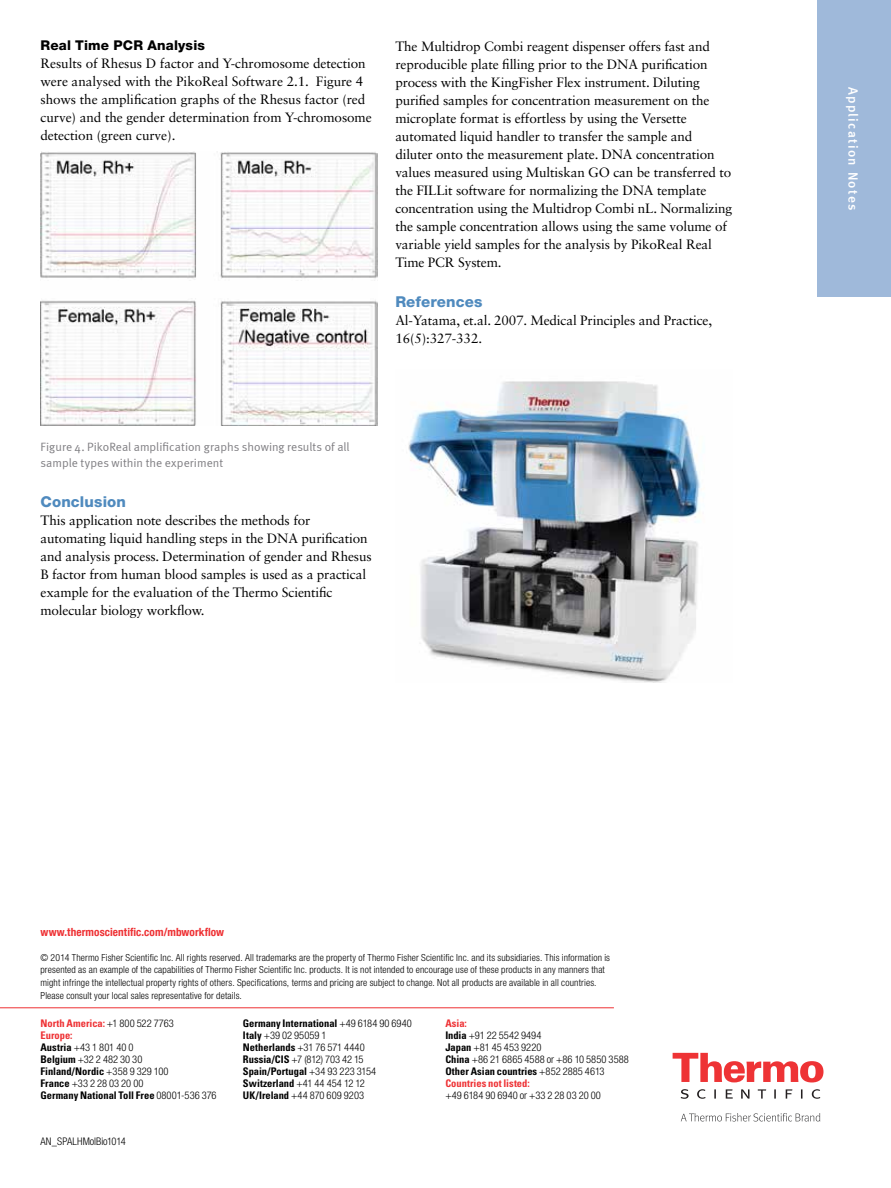
<style>
.page{position:relative;width:891px;height:1188px;background:#fff}
.page>*{position:absolute;margin:0;border:0;box-sizing:border-box;transform-origin:0 0}
.t1{font:800 15px "Helvetica Neue LT Std";letter-spacing:.01em;color:#4f8abe}
.t2{font:13.5px/18px "Sabon LT Std";letter-spacing:-.01em;color:#000}
.t3{font:800 13.5px "Helvetica Neue LT Std";letter-spacing:.015em;color:#000}
.t4{font:500 13.5px "Meta";letter-spacing:.1em;color:#fff}
.t5{font:12px/16.5px "Meta Normal";color:#807f83}
.t6{font:700 condensed 11.25px "Helvetica Neue LT Com";letter-spacing:.01em;color:#ee3134}
.t7{font:300 condensed 10.5px/12px "Helvetica Neue LT Std";letter-spacing:.005em;color:#000}
.t8{font:700 condensed 10.5px/12px "Univers LT Std";letter-spacing:-.005em;color:#000}
.t9{font:700 condensed 10.5px/12px "Univers LT Std";color:#ee3134}
.t10{font:300 condensed 9.75px/12.8px "Helvetica Neue LT Std";letter-spacing:.015em;color:#000}
.s1{font-family:"Helvetica Neue LT Std";font-weight:300;color:#000}
.s2{font-family:"Univers LT Std";font-weight:700}
.s3{font-family:"Helvetica Neue LT Std";font-weight:300}
.s4{color:#ee3134}
</style>
<div class="page">
<div style="left:817px;top:0;width:74px;height:297px;background:#9fb9da"></div>
<hr style="left:0;top:1007px;width:614px;height:1px;background:#ee3134">
<svg style="left:673px;top:1053px;width:150px;height:29px"></svg>
<svg style="left:681px;top:1089px;width:139px;height:10px"></svg>
<svg style="left:681px;top:1113px;width:139px;height:8px"></svg>
<img style="left:408px;top:381px;width:293px;height:302px">
<img style="left:40px;top:152px;width:337px;height:273px">
<p class="t3" style="left:40px;top:37px;width:166px">Real Time PCR Analysis</p>
<p class="t2" style="left:40px;top:54px;width:333px">Results of Rhesus D factor and Y-chromosome detection were analysed with the PikoReal Software 2.1. Figure 4 shows the amplification graphs of the Rhesus factor (red curve) and the gender determination from Y-chromosome detection (green curve).</p>
<p class="t2" style="left:395px;top:37px;width:338px">The Multidrop Combi reagent dispenser offers fast and reproducible plate filling prior to the DNA purification process with the KingFisher Flex instrument. Diluting purified samples for concentration measurement on the microplate format is effortless by using the Versette automated liquid handler to transfer the sample and diluter onto the measurement plate. DNA concentration values measured using Multiskan GO can be transferred to the FILLit software for normalizing the DNA template concentration using the Multidrop Combi nL. Normalizing the sample concentration allows using the same volume of variable yield samples for the analysis by PikoReal Real Time PCR System.</p>
<p class="t1" style="left:395px;top:292px;width:89px">References</p>
<p class="t2" style="left:395px;top:311px;width:318px">Al-Yatama, et.al. 2007. Medical Principles and Practice,<br>16(5):327-332.</p>
<p class="t5" style="left:40px;top:438px;width:311px">Figure 4. PikoReal amplification graphs showing results of all sample types within the experiment</p>
<p class="t1" style="left:40px;top:493px;width:87px">Conclusion</p>
<p class="t2" style="left:40px;top:511px;width:333px">This application note describes the methods for automating liquid handling steps in the DNA purification and analysis process. Determination of gender and Rhesus B factor from human blood samples is used as a practical example for the evaluation of the Thermo Scientific molecular biology workflow.</p>
<p class="t4" style="left:861px;top:87px;width:125px;rotate:90deg">Application Notes</p>
<p class="t6" style="left:40px;top:925px;width:185px">www.thermoscientific.com/mbworkflow</p>
<p class="t10" style="left:40px;top:951px;width:571px">© 2014 Thermo Fisher Scientific Inc. All rights reserved. All trademarks are the property of Thermo Fisher Scientific Inc. and its subsidiaries. This information is presented as an example of the capabilities of Thermo Fisher Scientific Inc. products. It is not intended to encourage use of these products in any manners that might infringe the intellectual property rights of others. Specifications, terms and pricing are subject to change. Not all products are available in all countries.<br>Please consult your local sales representative for details.</p>
<p class="t9" style="left:40px;top:1017px;width:135px">North America: <span class="s1">+1 800 522 7763<br></span>Europe:</p>
<p class="t7" style="left:40px;top:1041px;width:103px"><span class="s2">Austria</span> +43 1 801 40 0<br><span class="s2">Belgium</span> +32 2 482 30 30</p>
<p class="t8" style="left:40px;top:1065px;width:130px">Finland/Nordic <span class="s3">+358 9 329 100</span></p>
<p class="t7" style="left:40px;top:1077px;width:105px"><span class="s2">France</span> +33 2 28 03 20 00</p>
<p class="t8" style="left:40px;top:1089px;width:178px">Germany National Toll Free <span class="s3">08001-536 376</span></p>
<p class="t7" style="left:40px;top:1135px;width:87px">AN_SPALHMolBio1014</p>
<p class="t8" style="left:243px;top:1017px;width:171px">Germany International <span class="s3">+49 6184 90 6940</span></p>
<p class="t7" style="left:243px;top:1029px;width:123px"><span class="s2">Italy</span> +39 02 95059 1<br><span class="s2">Netherlands</span> +31 76 571 4440<br><span class="s2">Russia/CIS</span> +7 (812) 703 42 15</p>
<p class="t8" style="left:243px;top:1065px;width:135px">Spain/Portugal <span class="s3">+34 93 223 3154</span></p>
<p class="t7" style="left:243px;top:1077px;width:123px"><span class="s2">Switzerland</span> +41 44 454 12 12<br><span class="s2">UK/Ireland</span> +44 870 609 9203</p>
<p class="t9" style="left:445px;top:1017px;width:23px">Asia:</p>
<p class="t7" style="left:445px;top:1029px;width:185px"><span class="s2">India</span> +91 22 5542 9494<br><span class="s2">Japan</span> +81 45 453 9220<br><span class="s2">China</span> +86 21 6865 4588 or +86 10 5850 3588</p>
<p class="t8" style="left:445px;top:1065px;width:161px">Other Asian countries <span class="s3">+852 2885 4613<br></span><span class="s4">Countries not listed:</span></p>
<p class="t7" style="left:445px;top:1089px;width:157px">+49 6184 90 6940 or +33 2 28 03 20 00</p>
</div>
